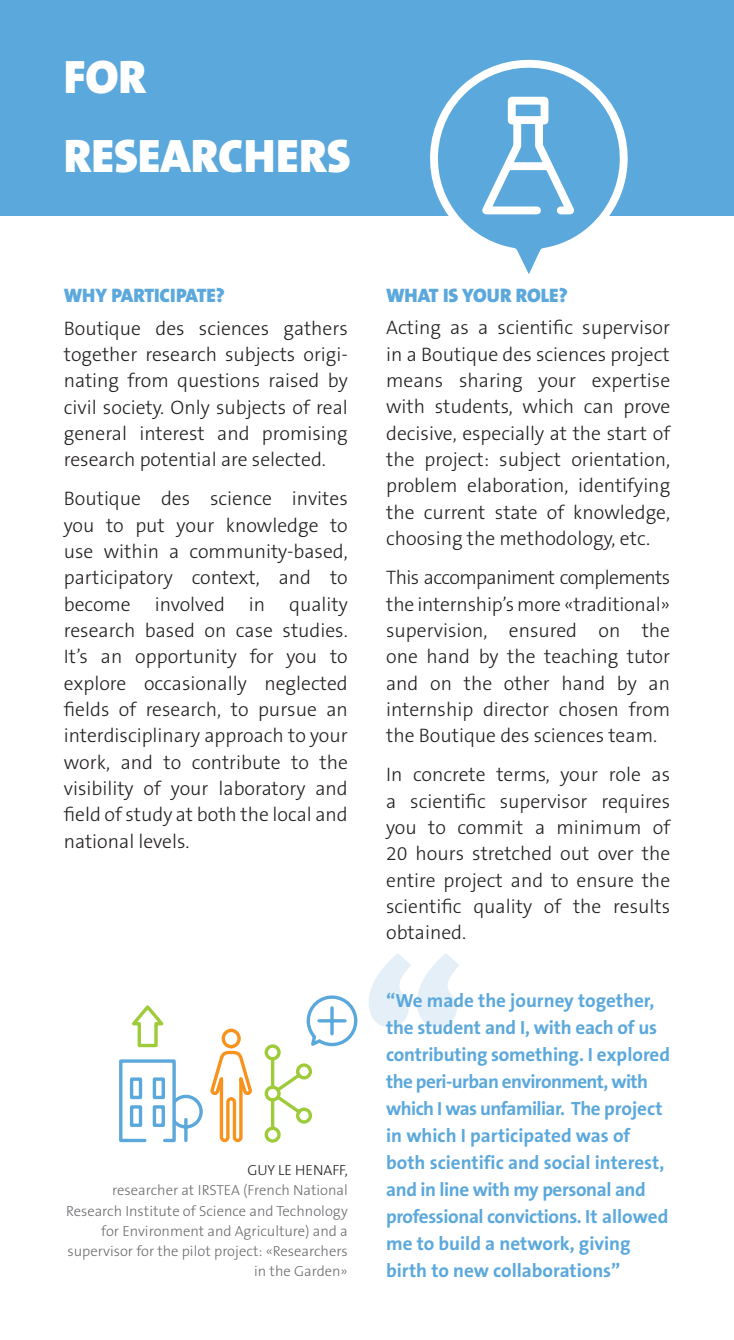
<style>
.page{position:relative;width:734px;height:1340px;background:#fff}
.page>*{position:absolute;margin:0;border:0;box-sizing:border-box;transform-origin:0 0}
.t1{font:900 47.25px/79.6px "The Sans B9";color:#fff}
.t2{font:300 19.57px/26.3px "The Sans B3";color:#231f20;text-align:justify}
.t3{font:900 19.57px "The Sans B9";color:#5ba8dc}
.t4{font:700 19.12px/27px "The Sans B7";letter-spacing:-.01em;color:#5ba8dc}
.t5{font:300 14.62px/20.2px "The Sans B3";color:#6c6d70;text-align:right}
.t6{font:300 14.62px "The Sans B3";color:#231f20}
</style>
<div class="page">
<div style="left:0;top:0;width:733px;height:216px;background:#5ba8dc"></div>
<svg style="left:212px;top:1028px;width:40px;height:115px"></svg>
<svg style="left:119px;top:1059px;width:84px;height:84px"></svg>
<svg style="left:132px;top:1005px;width:32px;height:43px"></svg>
<svg style="left:264px;top:953px;width:195px;height:190px"></svg>
<svg style="left:430px;top:59px;width:198px;height:215px"></svg>
<svg style="left:473px;top:93px;width:109px;height:125px"></svg>
<div style="left:509px;top:162px;width:38px;height:8px;background:#fff"></div>
<div style="left:512px;top:116px;width:32px;height:8px;background:#fff"></div>
<h1 class="t1" style="left:64px;top:38px;width:288px">FOR<br>RESEARCHERS</h1>
<p class="t3" style="left:64px;top:285px;width:162px">WHY PARTICIPATE?</p>
<p class="t2" style="left:64px;top:315px;width:285px">Boutique des sciences gathers together research subjects origi&shy;nating from questions raised by civil society. Only subjects of real general interest and promising research potential are selected.</p>
<p class="t2" style="left:64px;top:486px;width:285px">Boutique des science invites you to put your knowledge to use within a community-based, participatory context, and to become involved in quality research based on case studies.<br>It’s an opportunity for you to explore occasionally neglected fields of research, to pursue an interdisciplinary approach to your work, and to contribute to the visibility of your laboratory and field of study at both the local and national levels.</p>
<p class="t6" style="left:247px;top:1162px;width:102px">Guy Le He naff,</p>
<p class="t5" style="left:66px;top:1180px;width:283px">researcher at IRSTEA (French National Research Institute of Science and Technology for Environment and Agriculture) and a supervisor for the pilot project: «Researchers in the Garden»</p>
<p class="t3" style="left:386px;top:284px;width:183px">WHAT IS YOUR ROLE?</p>
<p class="t2" style="left:386px;top:315px;width:285px">Acting as a scientific supervisor in a Boutique des sciences project means sharing your expertise with students, which can prove decisive, especially at the start of the project: subject orientation, problem elaboration, identifying the current state of knowledge, choosing the methodology, etc.</p>
<p class="t2" style="left:386px;top:565px;width:285px">This accompaniment complements the internship’s more «traditional» supervision, ensured on the one hand by the teaching tutor and on the other hand by an internship director chosen from the Boutique des sciences team.</p>
<p class="t2" style="left:386px;top:762px;width:285px">In concrete terms, your role as a scientific supervisor requires you to commit a minimum of 20 hours stretched out over the entire project and to ensure the scientific quality of the results obtained.</p>
<p class="t4" style="left:386px;top:987px;width:285px">“We made the journey together, the student and I, with each of us contributing something. I explored the peri-urban environment, with which I was unfamiliar. The project in which I participated was of both scientific and social interest, and in line with my personal and professional convictions. It allowed me to build a network, giving birth to new collaborations”</p>
</div>
